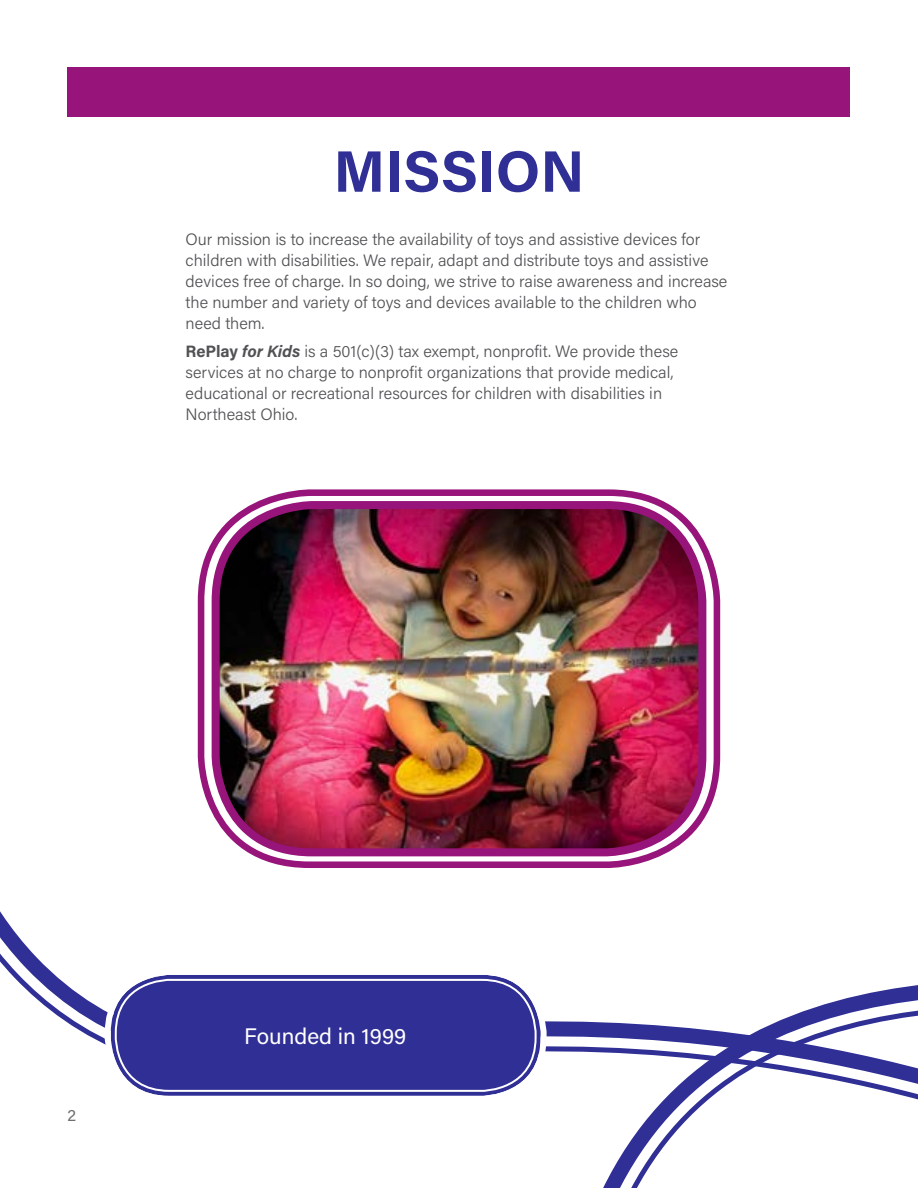
<style>
.page{position:relative;width:918px;height:1188px;background:#fff}
.page>*{position:absolute;margin:0;border:0;box-sizing:border-box;transform-origin:0 0}
.t1{font:700 58.5px "Acumin Pro";color:#302f95}
.t2{font:22.5px "Acumin Pro";color:#fff}
.t3{font:300 16.5px/21px "Acumin Pro";color:#515254}
.t4{font:16.5px "Acumin Pro";color:#6d6e71}
.s1{font-weight:700}
.s2{font-weight:700;font-style:italic}
</style>
<div class="page">
<svg style="left:0;top:852px;width:668px;height:243px"></svg>
<svg style="left:201px;top:493px;width:516px;height:372px"></svg>
<div style="left:198px;top:489px;width:522px;height:379px;border:7px solid #97147a;border-radius:108px"></div>
<img style="left:216px;top:505px;width:486px;height:347px">
<div style="left:212px;top:501px;width:494px;height:355px;border:8px solid #97147a;border-radius:96px"></div>
<div style="left:68px;top:68px;width:782px;height:49px;background:#97147a"></div>
<svg style="left:589px;top:939px;width:79px;height:249px"></svg>
<svg style="left:620px;top:960px;width:298px;height:228px"></svg>
<div style="left:111px;top:975px;width:430px;height:121px;background:#302f95;border-radius:58px"></div>
<div style="left:105px;top:969px;width:442px;height:133px;border:6px solid #fff;border-radius:62px"></div>
<div style="left:115px;top:979px;width:422px;height:113px;border:2px solid #fff;border-radius:54px"></div>
<h1 class="t1" style="left:333px;top:130px;width:253px">MISSION</h1>
<p class="t3" style="left:186px;top:228px;width:543px">Our mission is to increase the availability of toys and assistive devices for children with disabilities. We repair, adapt and distribute toys and assistive devices free of charge. In so doing, we strive to raise awareness and increase the number and variety of toys and devices available to the children who need them.</p>
<p class="t3" style="left:186px;top:340px;width:494px"><span class="s1">REPLAY</span> <span class="s2">for Kids</span> is a 501(c)(3) tax exempt, nonprofit. We provide these services at no charge to nonprofit organizations that provide medical, educational or recreational resources for children with disabilities in Northeast Ohio.</p>
<p class="t4" style="left:68px;top:1103px;width:10px">2</p>
<h2 class="t2" style="left:244px;top:1020px;width:164px">Founded in 1999</h2>
</div>
